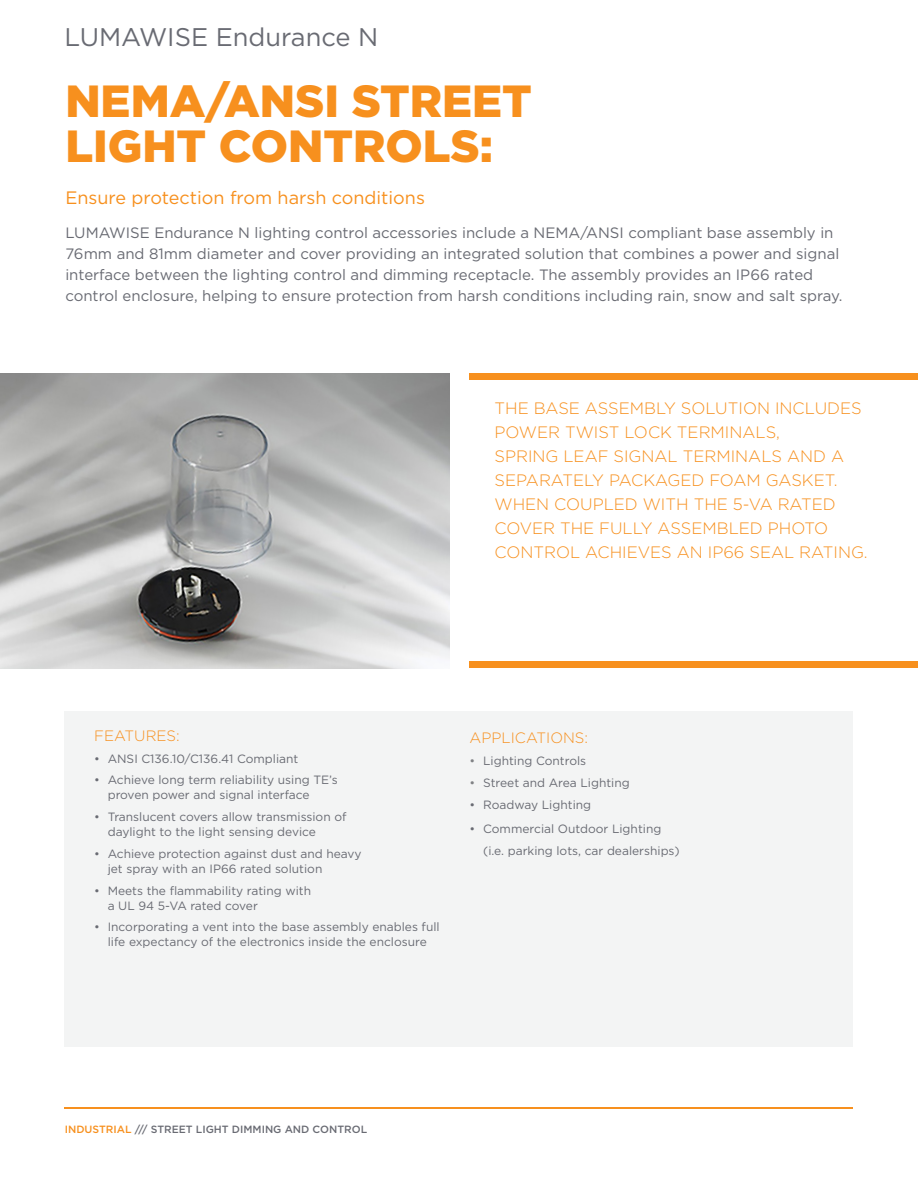
<style>
.page{position:relative;width:918px;height:1188px;background:#fff}
.page>*{position:absolute;margin:0;border:0;box-sizing:border-box;transform-origin:0 0}
.t1{font:900 45px/45px "Gotham";color:#f7901e}
.t2{font:25.5px "Gotham";color:#696b73}
.t3{font:18px "Gotham";color:#f7901e}
.t4{font:300 16.5px/24px "Gotham";color:#f7901e}
.t5{font:15px/21px "Gotham";color:#696b73}
.t6{font:300 15px "Gotham";color:#f7901e}
.t7{font:12px/15px "Gotham";color:#696b73}
.t8{font:500 10.5px "Gotham";color:#696b73}
.s1{color:#808285}
.s2{color:#f7901e}
</style>
<div class="page">
<hr style="left:65px;top:1107px;width:788px;height:1px;background:#f7901e">
<div style="left:64px;top:711px;width:789px;height:336px;background:#f3f4f4"></div>
<img style="left:0;top:373px;width:449px;height:296px">
<div style="left:469px;top:373px;width:448px;height:7px;background:#f7901e"></div>
<div style="left:470px;top:661px;width:448px;height:7px;background:#f7901e"></div>
<h2 class="t2" style="left:64px;top:21px;width:315px">LUMAWISE Endurance N</h2>
<h1 class="t1" style="left:65px;top:78px;width:468px">NEMA/ANSI STREET<br>LIGHT CONTROLS:</h1>
<h3 class="t3" style="left:65px;top:186px;width:361px">Ensure protection from harsh conditions</h3>
<p class="t5" style="left:65px;top:222px;width:779px">LUMAWISE Endurance N lighting control accessories include a NEMA/ANSI compliant base assembly in 76mm and 81mm diameter and cover providing an integrated solution that combines a power and signal interface between the lighting control and dimming receptacle. The assembly provides an IP66 rated control enclosure, helping to ensure protection from harsh conditions including rain, snow and salt spray.</p>
<h3 class="t4" style="left:494px;top:395px;width:375px">THE BASE ASSEMBLY SOLUTION INCLUDES POWER TWIST LOCK TERMINALS,<br>SPRING LEAF SIGNAL TERMINALS AND A SEPARATELY PACKAGED FOAM GASKET.<br>WHEN COUPLED WITH THE 5-VA RATED COVER THE FULLY ASSEMBLED PHOTO CONTROL ACHIEVES AN IP66 SEAL RATING.</h3>
<p class="t6" style="left:94px;top:726px;width:87px">FEATURES:</p>
<p class="t7" style="left:94px;top:751px;width:206px">• ANSI C136.10/C136.41 Compliant</p>
<p class="t7" style="left:108px;top:772px;width:232px;text-indent:-14px">• Achieve long term reliability using TE’s proven power and signal interface</p>
<p class="t7" style="left:108px;top:809px;width:240px;text-indent:-14px">• Translucent covers allow transmission of daylight to the light sensing device</p>
<p class="t7" style="left:108px;top:846px;width:255px;text-indent:-14px">• Achieve protection against dust and heavy jet spray with an IP66 rated solution</p>
<p class="t7" style="left:108px;top:883px;width:205px;text-indent:-14px">• Meets the flammability rating with a UL 94 5-VA rated cover</p>
<p class="t7" style="left:94px;top:919px;width:347px;text-align:center">• Incorporating a vent into the base assembly enables full life expectancy of the electronics inside the enclosure</p>
<p class="t6" style="left:470px;top:729px;width:120px">APPLICATIONS:</p>
<p class="t7" style="left:470px;top:753px;width:118px"><span class="s1">•</span> Lighting Controls</p>
<p class="t7" style="left:470px;top:775px;width:162px"><span class="s1">•</span> Street and Area Lighting</p>
<p class="t7" style="left:470px;top:797px;width:123px">• Roadway Lighting</p>
<p class="t7" style="left:483px;top:818px;width:198px;line-height:21.8px;text-indent:-14px">• Commercial Outdoor Lighting (i.e. parking lots, car dealerships)</p>
<p class="t8" style="left:65px;top:1123px;width:304px"><span class="s2">INDUSTRIAL</span> /// STREET LIGHT DIMMING AND CONTROL</p>
</div>
